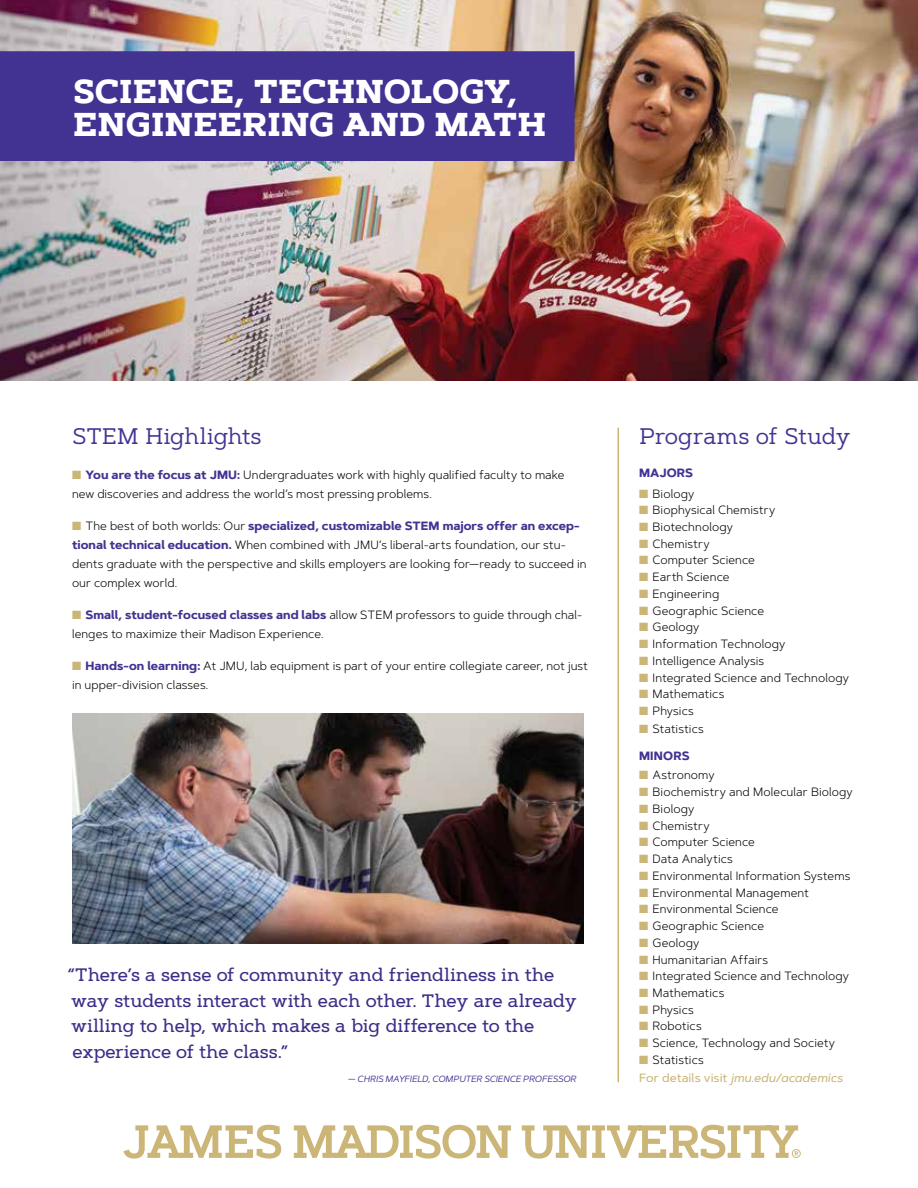
<style>
.page{position:relative;width:918px;height:1188px;background:#fff}
.page>*{position:absolute;margin:0;border:0;box-sizing:border-box;transform-origin:0 0}
.t1{font:700 33px/33px "Artegra Slab";letter-spacing:-.005em;color:#fff}
.t2{font:22.5px "Artegra Slab";letter-spacing:-.01em;color:#423393}
.t3{font:500 18px/25.5px "Artegra Slab";letter-spacing:-.02em;color:#3c2c87}
.t4{font:300 12px/18.8px "Artegra Sans";letter-spacing:.005em;color:#000}
.t5{font:italic 500 12px "Artegra Sans";letter-spacing:.01em;color:#cbb677}
.t6{font:700 12px "Artegra Sans";letter-spacing:.015em;color:#423393}
.t7{font:italic 9px "Artegra Sans";letter-spacing:-.015em;color:#423393}
.s1{color:#cbb677}
.s2{font-weight:700;color:#423393}
.s3{font-style:normal}
</style>
<div class="page">
<img style="left:72px;top:713px;width:512px;height:230px">
<img style="left:0;top:0;width:918px;height:380px">
<div style="left:0;top:51px;width:575px;height:110px;background:#423393"></div>
<hr style="left:617px;top:428px;width:2px;height:654px;background:#cbb677">
<svg style="left:123px;top:1125px;width:678px;height:34px"></svg>
<h1 class="t1" style="left:73px;top:74px;width:475px">SCIENCE, TECHNOLOGY,<br>ENGINEERING AND MATH</h1>
<h2 class="t2" style="left:72px;top:421px;width:191px">STEM Highlights</h2>
<p class="t4" style="left:72px;top:466px;width:494px"><span class="s1">■</span> <span class="s2">You are the focus at JMU:</span> Undergraduates work with highly qualified faculty to make new discoveries and address the world’s most pressing problems.</p>
<p class="t4" style="left:72px;top:517px;width:516px"><span class="s1">■</span> The best of both worlds: Our <span class="s2">specialized, customizable STEM majors offer an excep&shy;tional technical education.</span> When combined with JMU’s liberal-arts foundation, our stu&shy;dents graduate with the perspective and skills employers are looking for—ready to succeed in our complex world.</p>
<p class="t4" style="left:72px;top:605px;width:512px"><span class="s1">■</span> <span class="s2">Small, student-focused classes and labs</span> allow STEM professors to guide through chal&shy;lenges to maximize their Madison Experience.</p>
<p class="t4" style="left:72px;top:656px;width:518px"><span class="s1">■</span> <span class="s2">Hands-on learning:</span> At JMU, lab equipment is part of your entire collegiate career, not just in upper-division classes.</p>
<h3 class="t3" style="left:68px;top:962px;width:511px">“There’s a sense of community and friendliness in the way students interact with each other. They are already willing to help, which makes a big difference to the experience of the class.”</h3>
<p class="t7" style="left:348px;top:1072px;width:230px">— CHRIS MAYFIELD, COMPUTER SCIENCE PROFESSOR</p>
<h2 class="t2" style="left:639px;top:421px;width:213px">Programs of Study</h2>
<p class="t6" style="left:639px;top:463px;width:56px">MAJORS</p>
<p class="t4" style="left:639px;top:484px;width:57px"><span class="s1">■</span> Biology</p>
<p class="t4" style="left:639px;top:500px;width:138px"><span class="s1">■</span> Biophysical Chemistry</p>
<p class="t4" style="left:639px;top:517px;width:96px"><span class="s1">■</span> Biotechnology</p>
<p class="t4" style="left:639px;top:534px;width:72px"><span class="s1">■</span> Chemistry</p>
<p class="t4" style="left:639px;top:551px;width:118px"><span class="s1">■</span> Computer Science</p>
<p class="t4" style="left:639px;top:567px;width:92px"><span class="s1">■</span> Earth Science</p>
<p class="t4" style="left:639px;top:584px;width:82px"><span class="s1">■</span> Engineering</p>
<p class="t4" style="left:639px;top:601px;width:127px"><span class="s1">■</span> Geographic Science</p>
<p class="t4" style="left:639px;top:618px;width:62px"><span class="s1">■</span> Geology</p>
<p class="t4" style="left:639px;top:634px;width:148px"><span class="s1">■</span> Information Technology</p>
<p class="t4" style="left:639px;top:651px;width:127px"><span class="s1">■</span> Intelligence Analysis</p>
<p class="t4" style="left:639px;top:668px;width:212px"><span class="s1">■</span> Integrated Science and Technology</p>
<p class="t4" style="left:639px;top:685px;width:87px"><span class="s1">■</span> Mathematics</p>
<p class="t4" style="left:639px;top:701px;width:56px"><span class="s1">■</span> Physics</p>
<p class="t4" style="left:639px;top:720px;width:66px"><span class="s1">■</span> Statistics</p>
<p class="t6" style="left:639px;top:747px;width:52px">MINORS</p>
<p class="t4" style="left:639px;top:766px;width:77px"><span class="s1">■</span> Astronomy</p>
<p class="t4" style="left:639px;top:782px;width:215px"><span class="s1">■</span> Biochemistry and Molecular Biology</p>
<p class="t4" style="left:639px;top:799px;width:57px"><span class="s1">■</span> Biology</p>
<p class="t4" style="left:639px;top:816px;width:72px"><span class="s1">■</span> Chemistry</p>
<p class="t4" style="left:639px;top:833px;width:118px"><span class="s1">■</span> Computer Science</p>
<p class="t4" style="left:639px;top:849px;width:95px"><span class="s1">■</span> Data Analytics</p>
<p class="t4" style="left:639px;top:866px;width:213px"><span class="s1">■</span> Environmental Information Systems</p>
<p class="t4" style="left:639px;top:883px;width:172px"><span class="s1">■</span> Environmental Management</p>
<p class="t4" style="left:639px;top:900px;width:141px"><span class="s1">■</span> Environmental Science</p>
<p class="t4" style="left:639px;top:916px;width:127px"><span class="s1">■</span> Geographic Science</p>
<p class="t4" style="left:639px;top:933px;width:62px"><span class="s1">■</span> Geology</p>
<p class="t4" style="left:639px;top:950px;width:131px"><span class="s1">■</span> Humanitarian Affairs</p>
<p class="t4" style="left:639px;top:966px;width:212px"><span class="s1">■</span> Integrated Science and Technology</p>
<p class="t4" style="left:639px;top:983px;width:87px"><span class="s1">■</span> Mathematics</p>
<p class="t4" style="left:639px;top:1000px;width:56px"><span class="s1">■</span> Physics</p>
<p class="t4" style="left:639px;top:1017px;width:64px"><span class="s1">■</span> Robotics</p>
<p class="t4" style="left:639px;top:1033px;width:198px"><span class="s1">■</span> Science, Technology and Society</p>
<p class="t4" style="left:639px;top:1050px;width:66px"><span class="s1">■</span> Statistics</p>
<p class="t5" style="left:639px;top:1069px;width:205px"><span class="s3">For details visit</span> jmu.edu/academics</p>
</div>
